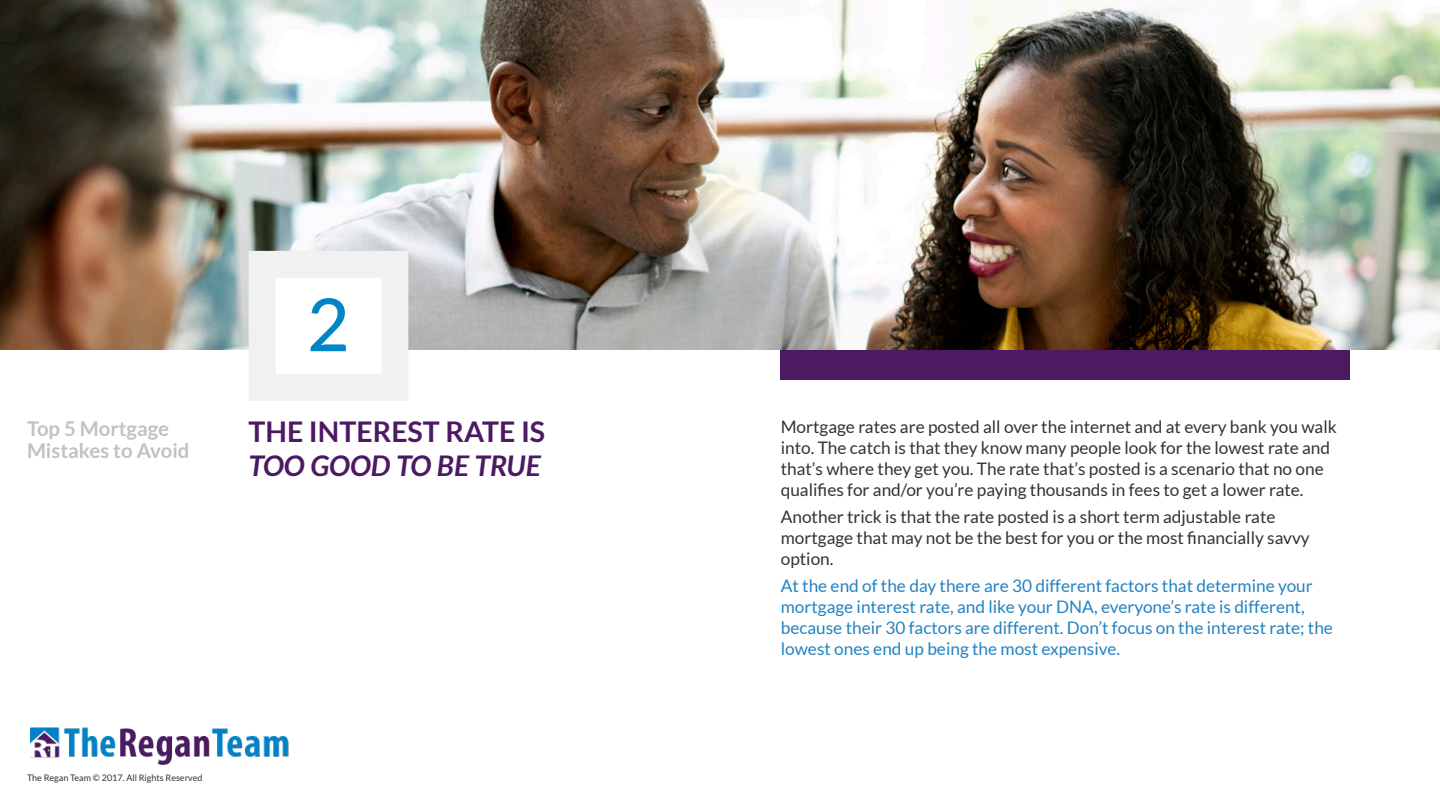
<style>
.page{position:relative;width:1440px;height:810px;background:#fff}
.page>*{position:absolute;margin:0;border:0;box-sizing:border-box;transform-origin:0 0}
.Subhead{font:500 73.2px "Lato";color:#0085c5}
.Subhead-2{font:700 28.5px/33.8px "Lato";color:#4c1a63}
.Headline{font:700 20.4px/22.6px "Lato";color:#c2c2c2}
.Body{font:17.25px/21px "Lato";color:#333}
.Body-2{font:17.25px/21px "Lato";color:#2482c1}
.Body-3{font:9px "Lato";color:#333}
.s1{font-style:italic}
</style>
<div class="page">
<div style="left:781px;top:202px;width:569px;height:178px;background:#4c1a63"></div>
<img style="left:0;top:0;width:1440px;height:350px">
<img style="left:30px;top:727px;width:259px;height:38px">
<div style="left:249px;top:251px;width:159px;height:150px;background:#fff;border:27px solid #f1f1f1"></div>
<p class="Subhead" style="left:307px;top:272px;width:44px">2</p>
<p class="Headline" style="left:27px;top:417px;width:164px">Top 5 Mortgage<br>Mistakes to Avoid</p>
<p class="Subhead-2" style="left:249px;top:415px;width:298px">THE INTEREST RATE IS<br><span class="s1">TOO GOOD TO BE TRUE</span></p>
<p class="Body-3" style="left:27px;top:773px;width:177px">The Regan Team © 2017. All Rights Reserved</p>
<p class="Body" style="left:781px;top:416px;width:558px">Mortgage rates are posted all over the internet and at every bank you walk into. The catch is that they know many people look for the lowest rate and that’s where they get you. The rate that’s posted is a scenario that no one qualifies for and/or you’re paying thousands in fees to get a lower rate.</p>
<p class="Body" style="left:781px;top:506px;width:530px">Another trick is that the rate posted is a short term adjustable rate mortgage that may not be the best for you or the most financially savvy option.</p>
<p class="Body-2" style="left:781px;top:575px;width:554px">At the end of the day there are 30 different factors that determine your mortgage interest rate, and like your DNA, everyone’s rate is different, because their 30 factors are different. Don’t focus on the interest rate; the lowest ones end up being the most expensive.</p>
</div>
